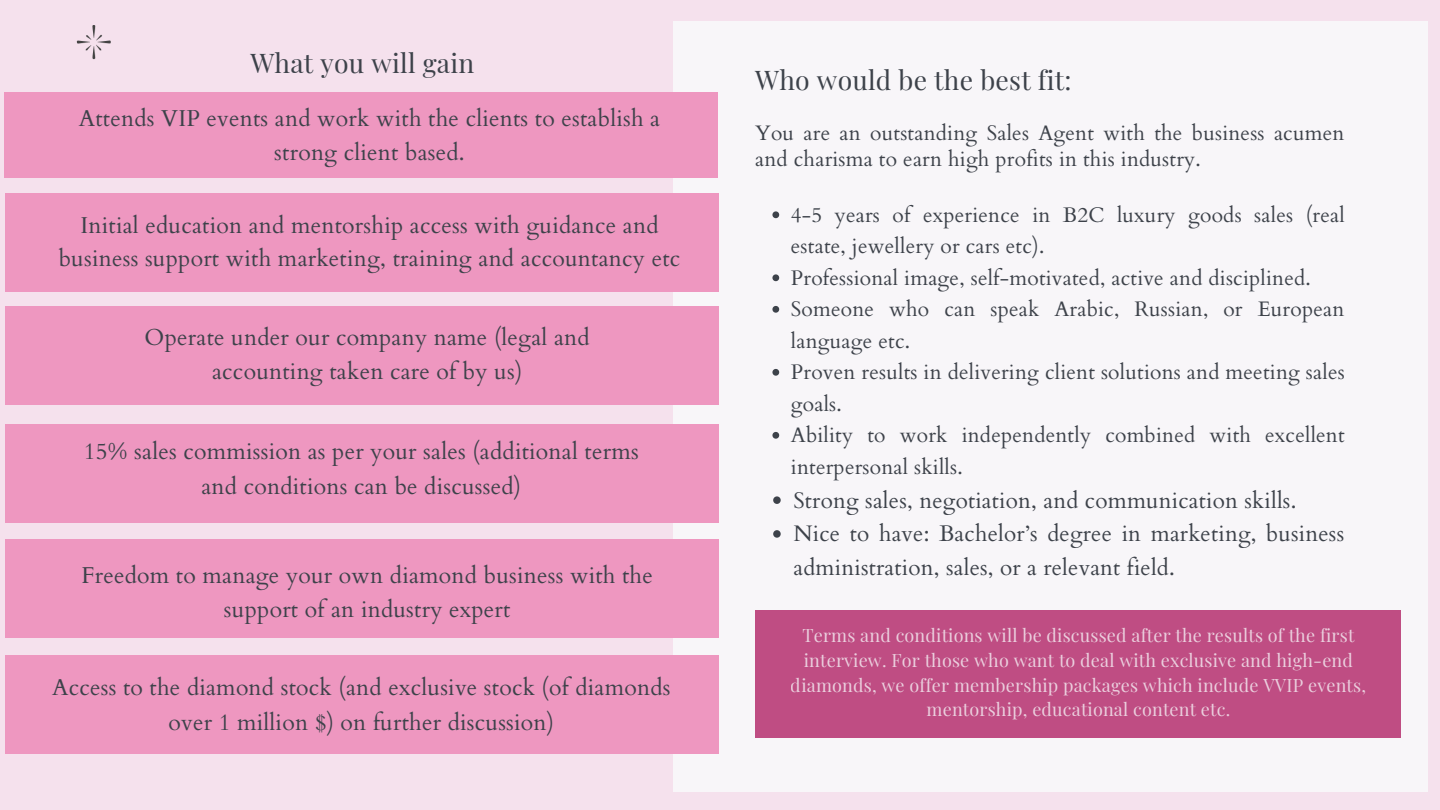
<style>
.page{position:relative;width:1440px;height:810px;background:#f5e1ed}
.page>*{position:absolute;margin:0;border:0;box-sizing:border-box;transform-origin:0 0}
.t1{font:26.5px "Playfair Display";letter-spacing:.01em;color:#3d424a}
.t2{font:23px/34.5px "Cardo";letter-spacing:.01em;color:#3d424a;text-align:center}
.t3{font:22.5px/33.8px "Cardo";letter-spacing:.01em;color:#3d424a}
.t4{font:21px/31.5px "Cardo";letter-spacing:.01em;color:#3d424a}
.t5{font:18px/24.8px "Playfair Display";letter-spacing:.01em;color:#f8f6f9;text-align:center}
</style>
<div class="page">
<div style="left:673px;top:21px;width:754px;height:770px;background:#f8f6f9"></div>
<svg style="left:772px;top:211px;width:7px;height:7px"></svg>
<svg style="left:772px;top:274px;width:7px;height:7px"></svg>
<svg style="left:772px;top:306px;width:7px;height:7px"></svg>
<svg style="left:772px;top:369px;width:7px;height:7px"></svg>
<svg style="left:772px;top:432px;width:7px;height:7px"></svg>
<svg style="left:773px;top:496px;width:8px;height:8px"></svg>
<svg style="left:773px;top:530px;width:8px;height:8px"></svg>
<div style="left:4px;top:92px;width:714px;height:86px;background:#ee97c0"></div>
<div style="left:5px;top:193px;width:714px;height:99px;background:#ee97c0"></div>
<div style="left:5px;top:306px;width:714px;height:99px;background:#ee97c0"></div>
<div style="left:5px;top:424px;width:714px;height:98px;background:#ee97c0"></div>
<div style="left:5px;top:540px;width:714px;height:98px;background:#ee97c0"></div>
<div style="left:5px;top:655px;width:714px;height:98px;background:#ee97c0"></div>
<div style="left:755px;top:610px;width:646px;height:128px;background:#bf4d83"></div>
<img style="left:76px;top:25px;width:35px;height:35px">
<p class="t1" style="left:250px;top:44px;width:225px">What you will gain</p>
<p class="t2" style="left:79px;top:102px;width:583px;line-height:33.8px">Attends VIP events and work with the clients to establish a strong client based.</p>
<p class="t2" style="left:59px;top:208px;width:623px;line-height:33.8px">Initial education and mentorship access with guidance and business support with marketing, training and accountancy etc</p>
<p class="t2" style="left:145px;top:320px;width:447px">Operate under our company name (legal and accounting taken care of by us)</p>
<p class="t2" style="left:84px;top:435px;width:556px">15% sales commission as per your sales (additional terms and conditions can be discussed)</p>
<p class="t2" style="left:82px;top:558px;width:573px">Freedom to manage your own diamond business with the support of an industry expert</p>
<p class="t2" style="left:52px;top:671px;width:620px">Access to the diamond stock (and exclusive stock (of diamonds over 1 million $) on further discussion)</p>
<p class="t1" style="left:755px;top:62px;width:318px">Who would be the best fit:</p>
<p class="t4" style="left:755px;top:120px;width:591px;line-height:26.2px">You are an outstanding Sales Agent with the business acumen and charisma to earn high profits in this industry.</p>
<p class="t4" style="left:791px;top:200px;width:555px">4-5 years of experience in B2C luxury goods sales (real estate, jewellery or cars etc).<br>Professional image, self-motivated, active and disciplined.<br>Someone who can speak Arabic, Russian, or European language etc.<br>Proven results in delivering client solutions and meeting sales goals.<br>Ability to work independently combined with excellent interpersonal skills.</p>
<p class="t3" style="left:793px;top:484px;width:552px">Strong sales, negotiation, and communication skills.<br>Nice to have: Bachelor’s degree in marketing, business administration, sales, or a relevant field.</p>
<p class="t5" style="left:791px;top:622px;width:577px">Terms and conditions will be discussed after the results of the first interview. For those who want to deal with exclusive and high-end diamonds, we offer membership packages which include VVIP events, mentorship, educational content etc.</p>
</div>
